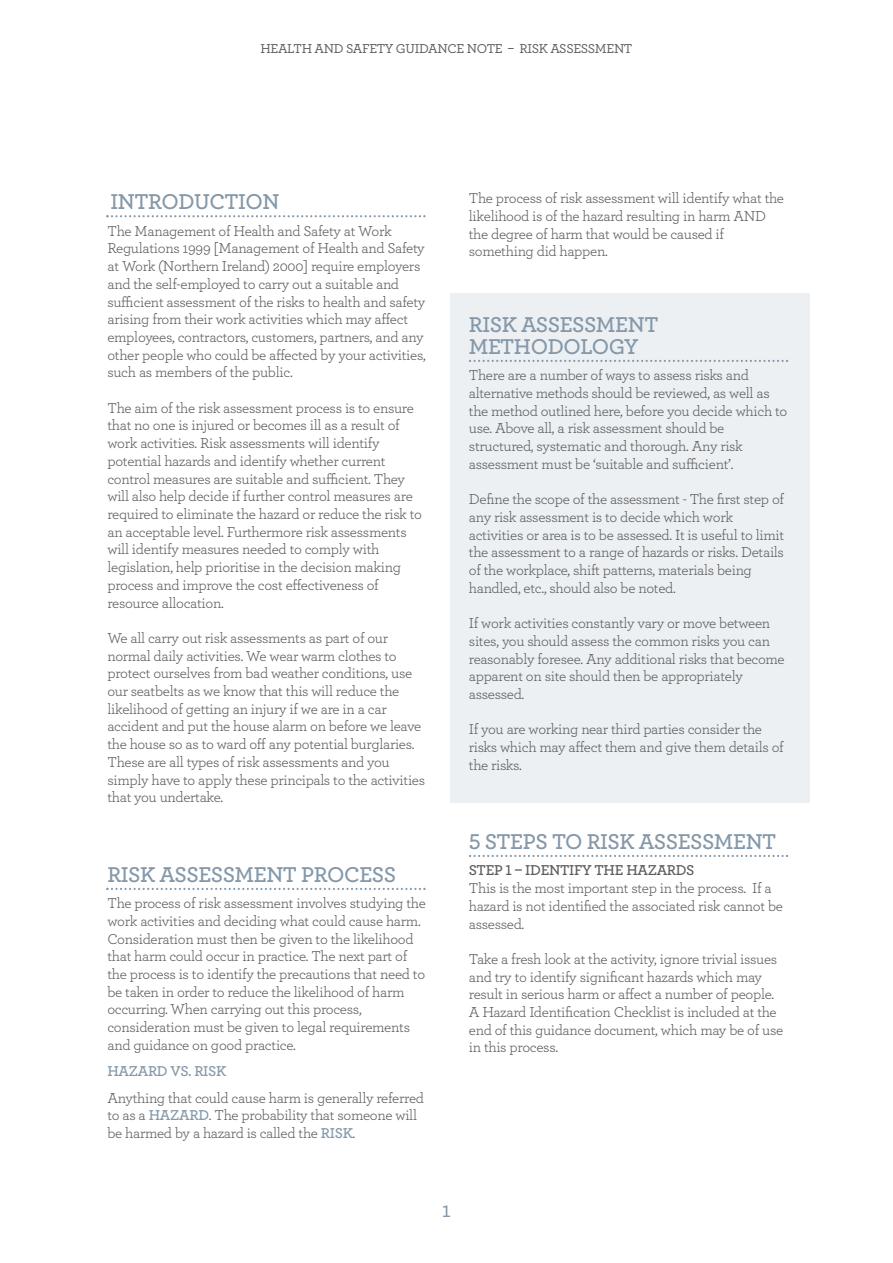
<style>
.page{position:relative;width:893px;height:1263px;background:#fff}
.page>*{position:absolute;margin:0;border:0;box-sizing:border-box;transform-origin:0 0}
.t1{font:600 22.5px/22.2px "Archer";letter-spacing:-.02em;color:#8498a9}
.t2{font:500 22.5px "Archer";color:#8498a9}
.t3{font:15px/17.7px "Archer";letter-spacing:-.02em;color:#5d5c5d}
.t4{font:600 15px "Archer";letter-spacing:-.02em;color:#5d5c5d}
.t5{font:600 15px "Archer";letter-spacing:-.02em;color:#8498a9}
.t6{font:500 13.5px "Archer";letter-spacing:-.025em;color:#5d5c5d}
.s1{font-weight:600;color:#8498a9}
</style>
<div class="page">
<div style="left:450px;top:293px;width:359px;height:509px;background:#ecf0f2"></div>
<svg style="left:106px;top:215px;width:320px;height:2px"></svg>
<svg style="left:106px;top:888px;width:320px;height:2px"></svg>
<svg style="left:469px;top:360px;width:319px;height:2px"></svg>
<svg style="left:469px;top:855px;width:319px;height:2px"></svg>
<p class="t6" style="left:260px;top:44px;width:373px">HEALTH AND SAFETY GUIDANCE NOTE – RISK ASSESSMENT</p>
<h1 class="t1" style="left:111px;top:193px;width:170px">INTRODUCTION</h1>
<p class="t3" style="left:107px;top:223px;width:320px">The Management of Health and Safety at Work Regulations 1999 [Management of Health and Safety at Work (Northern Ireland) 2000] require employers and the self-employed to carry out a suitable and sufficient assessment of the risks to health and safety arising from their work activities which may affect employees, contractors, customers, partners, and any other people who could be affected by your activities, such as members of the public.</p>
<p class="t3" style="left:107px;top:400px;width:316px">The aim of the risk assessment process is to ensure that no one is injured or becomes ill as a result of work activities. Risk assessments will identify potential hazards and identify whether current control measures are suitable and sufficient. They will also help decide if further control measures are required to eliminate the hazard or reduce the risk to an acceptable level. Furthermore risk assessments will identify measures needed to comply with legislation, help prioritise in the decision making process and improve the cost effectiveness of resource allocation.</p>
<p class="t3" style="left:107px;top:631px;width:319px">We all carry out risk assessments as part of our normal daily activities. We wear warm clothes to protect ourselves from bad weather conditions, use our seatbelts as we know that this will reduce the likelihood of getting an injury if we are in a car accident and put the house alarm on before we leave the house so as to ward off any potential burglaries.<br>These are all types of risk assessments and you simply have to apply these principals to the activities that you undertake.</p>
<h1 class="t1" style="left:107px;top:865px;width:290px">RISK ASSESSMENT PROCESS</h1>
<p class="t3" style="left:107px;top:896px;width:320px">The process of risk assessment involves studying the work activities and deciding what could cause harm.<br>Consideration must then be given to the likelihood that harm could occur in practice. The next part of the process is to identify the precautions that need to be taken in order to reduce the likelihood of harm occurring. When carrying out this process, consideration must be given to legal requirements and guidance on good practice.</p>
<p class="t5" style="left:107px;top:1066px;width:120px">HAZARD VS. RISK</p>
<p class="t3" style="left:107px;top:1090px;width:318px">Anything that could cause harm is generally referred to as a <span class="s1">HAZARD</span>. The probability that someone will be harmed by a hazard is called the <span class="s1">RISK</span>.</p>
<p class="t3" style="left:469px;top:191px;width:317px">The process of risk assessment will identify what the likelihood is of the hazard resulting in harm AND the degree of harm that would be caused if something did happen.</p>
<h1 class="t1" style="left:469px;top:315px;width:191px">RISK ASSESSMENT<br>METHODOLOGY</h1>
<p class="t3" style="left:469px;top:368px;width:320px">There are a number of ways to assess risks and alternative methods should be reviewed, as well as the method outlined here, before you decide which to use. Above all, a risk assessment should be structured, systematic and thorough. Any risk assessment must be ‘suitable and sufficient’.</p>
<p class="t3" style="left:469px;top:492px;width:317px">Define the scope of the assessment - The first step of any risk assessment is to decide which work activities or area is to be assessed. It is useful to limit the assessment to a range of hazards or risks. Details of the workplace, shift patterns, materials being handled, etc., should also be noted.</p>
<p class="t3" style="left:469px;top:616px;width:317px">If work activities constantly vary or move between sites, you should assess the common risks you can reasonably foresee. Any additional risks that become apparent on site should then be appropriately assessed.</p>
<p class="t3" style="left:469px;top:722px;width:316px">If you are working near third parties consider the risks which may affect them and give them details of the risks.</p>
<h1 class="t1" style="left:469px;top:833px;width:309px">5 STEPS TO RISK ASSESSMENT</h1>
<p class="t4" style="left:469px;top:865px;width:227px">STEP 1 – IDENTIFY THE HAZARDS</p>
<p class="t3" style="left:469px;top:881px;width:316px">This is the most important step in the process. If a hazard is not identified the associated risk cannot be assessed.</p>
<p class="t3" style="left:469px;top:952px;width:316px">Take a fresh look at the activity, ignore trivial issues and try to identify significant hazards which may result in serious harm or affect a number of people.<br>A Hazard Identification Checklist is included at the end of this guidance document, which may be of use in this process.</p>
<h1 class="t2" style="left:442px;top:1202px;width:11px">1</h1>
</div>
